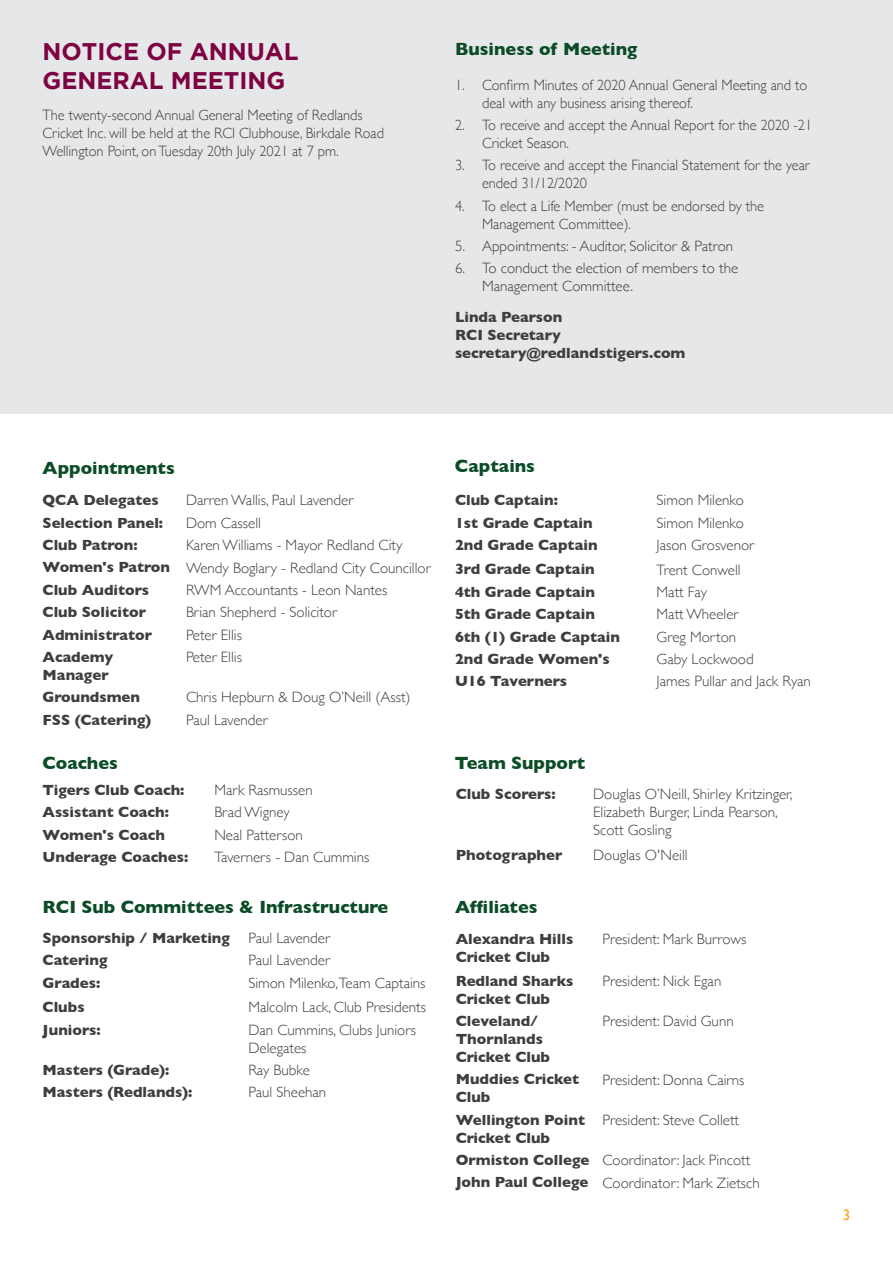
<style>
.page{position:relative;width:893px;height:1263px;background:#fff}
.page>*{position:absolute;margin:0;border:0;box-sizing:border-box;transform-origin:0 0}
.t1{font:700 24px/28.8px "Gotham";color:#7e0342}
.t2{font:700 18px "Gill Sans";color:#0b4c26}
.t3{font:300 15px/18px "Gill Sans";color:#3e3e3f}
.t4{font:700 15px/18px "Gill Sans";color:#3e3e3f}
.t5{font:300 15px/18px "Gill Sans";color:#3e3e3f;scale:.96 1}
.t6{font:15px "Gill Sans";color:#f9a51b}
.s1{font-weight:700}
.s2{font-weight:300}
</style>
<div class="page">
<div style="left:0;top:0;width:893px;height:414px;background:#e6e7e9"></div>
<hr style="left:0;top:0;width:1px;height:415px;background:#7e0342">
<h1 class="t1" style="left:43px;top:37px;width:258px">NOTICE OF ANNUAL<br>GENERAL MEETING</h1>
<p class="t5" style="left:43px;top:105px;width:357px">The twenty-second Annual General Meeting of Redlands<br>Cricket Inc. will be held at the RCI Clubhouse, Birkdale Road<br>Wellington Point, on Tuesday 20th July 2021 at 7 pm.</p>
<p class="t2" style="left:455px;top:35px;width:184px">Business of Meeting</p>
<p class="t5" style="left:482px;top:75px;width:340px;text-indent:-27px">1. Confirm Minutes of 2020 Annual General Meeting and to deal with any business arising thereof.</p>
<p class="t5" style="left:482px;top:116px;width:346px;text-indent:-27px">2. To receive and accept the Annual Report for the 2020 -21<br>Cricket Season.</p>
<p class="t5" style="left:482px;top:156px;width:343px;text-indent:-27px">3. To receive and accept the Financial Statement for the year ended 31/12/2020</p>
<p class="t5" style="left:482px;top:196px;width:295px;text-indent:-27px">4. To elect a Life Member (must be endorsed by the<br>Management Committee).</p>
<p class="t3" style="left:455px;top:236px;width:280px">5. Appointments: - Auditor, Solicitor &amp; Patron</p>
<p class="t3" style="left:482px;top:259px;width:258px;text-indent:-27px">6. To conduct the election of members to the<br>Management Committee.</p>
<p class="t4" style="left:455px;top:307px;width:232px">Linda Pearson<br>RCI Secretary secretary@redlandstigers.com</p>
<p class="t2" style="left:43px;top:453px;width:134px">Appointments</p>
<p class="t2" style="left:455px;top:451px;width:82px">Captains</p>
<p class="t4" style="left:43px;top:491px;width:118px">QCA Delegates</p>
<p class="t3" style="left:186px;top:491px;width:169px">Darren Wallis, Paul Lavender</p>
<p class="t4" style="left:43px;top:513px;width:122px">Selection Panel:</p>
<p class="t3" style="left:186px;top:513px;width:76px">Dom Cassell</p>
<p class="t4" style="left:43px;top:536px;width:97px">Club Patron:</p>
<p class="t3" style="left:43px;top:533px;width:390px;line-height:22.4px;text-indent:143px">Karen Williams - Mayor Redland City<br><span class="s1">Women's Patron</span> Wendy Boglary - Redland City Councillor<br><span class="s1">Club Auditors</span></p>
<p class="t3" style="left:186px;top:580px;width:203px">RWM Accountants - Leon Nantes</p>
<p class="t4" style="left:43px;top:603px;width:105px">Club Solicitor</p>
<p class="t3" style="left:186px;top:603px;width:153px">Brian Shepherd - Solicitor</p>
<p class="t4" style="left:43px;top:625px;width:111px">Administrator</p>
<p class="t3" style="left:186px;top:625px;width:58px">Peter Ellis</p>
<p class="t4" style="left:43px;top:647px;width:72px">Academy<br>Manager</p>
<p class="t3" style="left:186px;top:647px;width:58px">Peter Ellis</p>
<p class="t4" style="left:43px;top:688px;width:99px">Groundsmen</p>
<p class="t3" style="left:186px;top:688px;width:226px">Chris Hepburn &amp; Doug O’Neill (Asst)</p>
<p class="t4" style="left:43px;top:710px;width:110px">FSS (Catering)</p>
<p class="t3" style="left:186px;top:710px;width:83px">Paul Lavender</p>
<p class="t2" style="left:43px;top:748px;width:77px">Coaches</p>
<p class="t4" style="left:43px;top:780px;width:143px">Tigers Club Coach:</p>
<p class="t3" style="left:214px;top:780px;width:100px">Mark Rasmussen</p>
<p class="t4" style="left:43px;top:803px;width:128px">Assistant Coach:</p>
<p class="t3" style="left:214px;top:803px;width:77px">Brad Wigney</p>
<p class="t4" style="left:43px;top:825px;width:124px">Women's Coach</p>
<p class="t3" style="left:214px;top:825px;width:90px">Neal Patterson</p>
<p class="t4" style="left:43px;top:848px;width:147px">Underage Coaches:</p>
<p class="t3" style="left:214px;top:847px;width:157px">Taverners - Dan Cummins</p>
<p class="t2" style="left:43px;top:893px;width:347px">RCI Sub Committees &amp; Infrastructure</p>
<p class="t4" style="left:43px;top:926px;width:289px;line-height:22.4px">Sponsorship / Marketing <span class="s2">Paul Lavender<br></span>Catering</p>
<p class="t3" style="left:248px;top:951px;width:83px">Paul Lavender</p>
<p class="t4" style="left:43px;top:973px;width:59px">Grades:</p>
<p class="t3" style="left:248px;top:973px;width:179px">Simon Milenko,Team Captains</p>
<p class="t4" style="left:43px;top:998px;width:44px">Clubs</p>
<p class="t3" style="left:248px;top:997px;width:179px">Malcolm Lack, Club Presidents</p>
<p class="t4" style="left:43px;top:1020px;width:60px">Juniors:</p>
<p class="t3" style="left:248px;top:1020px;width:169px">Dan Cummins, Clubs Juniors<br>Delegates</p>
<p class="t4" style="left:43px;top:1060px;width:128px">Masters (Grade):</p>
<p class="t3" style="left:248px;top:1060px;width:63px">Ray Bubke</p>
<p class="t4" style="left:43px;top:1083px;width:151px">Masters (Redlands):</p>
<p class="t3" style="left:248px;top:1083px;width:79px">Paul Sheehan</p>
<p class="t4" style="left:455px;top:491px;width:104px">Club Captain:</p>
<p class="t3" style="left:657px;top:491px;width:89px">Simon Milenko</p>
<p class="t4" style="left:455px;top:513px;width:139px">1st Grade Captain</p>
<p class="t3" style="left:657px;top:513px;width:89px">Simon Milenko</p>
<p class="t4" style="left:455px;top:536px;width:144px">2nd Grade Captain</p>
<p class="t3" style="left:657px;top:535px;width:99px">Jason Grosvenor</p>
<p class="t4" style="left:455px;top:560px;width:141px">3rd Grade Captain</p>
<p class="t3" style="left:657px;top:560px;width:86px">Trent Conwell</p>
<p class="t4" style="left:455px;top:582px;width:142px">4th Grade Captain</p>
<p class="t3" style="left:657px;top:582px;width:52px">Matt Fay</p>
<p class="t4" style="left:455px;top:605px;width:142px">5th Grade Captain</p>
<p class="t3" style="left:657px;top:605px;width:84px">Matt Wheeler</p>
<p class="t4" style="left:455px;top:627px;width:166px">6th (1) Grade Captain</p>
<p class="t3" style="left:657px;top:627px;width:81px">Greg Morton</p>
<p class="t4" style="left:455px;top:649px;width:156px">2nd Grade Women's</p>
<p class="t3" style="left:657px;top:649px;width:99px">Gaby Lockwood</p>
<p class="t4" style="left:455px;top:672px;width:114px">U16 Taverners</p>
<p class="t3" style="left:657px;top:672px;width:156px">James Pullar and Jack Ryan</p>
<p class="t2" style="left:455px;top:748px;width:132px">Team Support</p>
<p class="t4" style="left:456px;top:785px;width:101px">Club Scorers:</p>
<p class="t3" style="left:593px;top:785px;width:201px">Douglas O’Neill, Shirley Kritzinger,<br>Elizabeth Burger, Linda Pearson,<br>Scott Gosling</p>
<p class="t4" style="left:456px;top:846px;width:108px">Photographer</p>
<p class="t3" style="left:593px;top:845px;width:96px">Douglas O'Neill</p>
<p class="t2" style="left:455px;top:892px;width:84px">Affiliates</p>
<p class="t4" style="left:456px;top:930px;width:119px">Alexandra Hills<br>Cricket Club</p>
<p class="t3" style="left:602px;top:930px;width:146px">President: Mark Burrows</p>
<p class="t4" style="left:456px;top:971px;width:119px">Redland Sharks<br>Cricket Club</p>
<p class="t3" style="left:602px;top:971px;width:121px">President: Nick Egan</p>
<p class="t4" style="left:456px;top:1012px;width:96px">Cleveland/<br>Thornlands<br>Cricket Club</p>
<p class="t3" style="left:602px;top:1012px;width:133px">President: David Gunn</p>
<p class="t4" style="left:456px;top:1070px;width:125px">Muddies Cricket<br>Club</p>
<p class="t3" style="left:602px;top:1070px;width:144px">President: Donna Cairns</p>
<p class="t4" style="left:456px;top:1110px;width:131px">Wellington Point<br>Cricket Club</p>
<p class="t3" style="left:602px;top:1110px;width:138px">President: Steve Collett</p>
<p class="t3" style="left:456px;top:1148px;width:306px;line-height:22.4px"><span class="s1">Ormiston College</span> Coordinator: Jack Pincott<br><span class="s1">John Paul College</span> Coordinator: Mark Zietsch</p>
<p class="t6" style="left:843px;top:1206px;width:9px">3</p>
</div>
